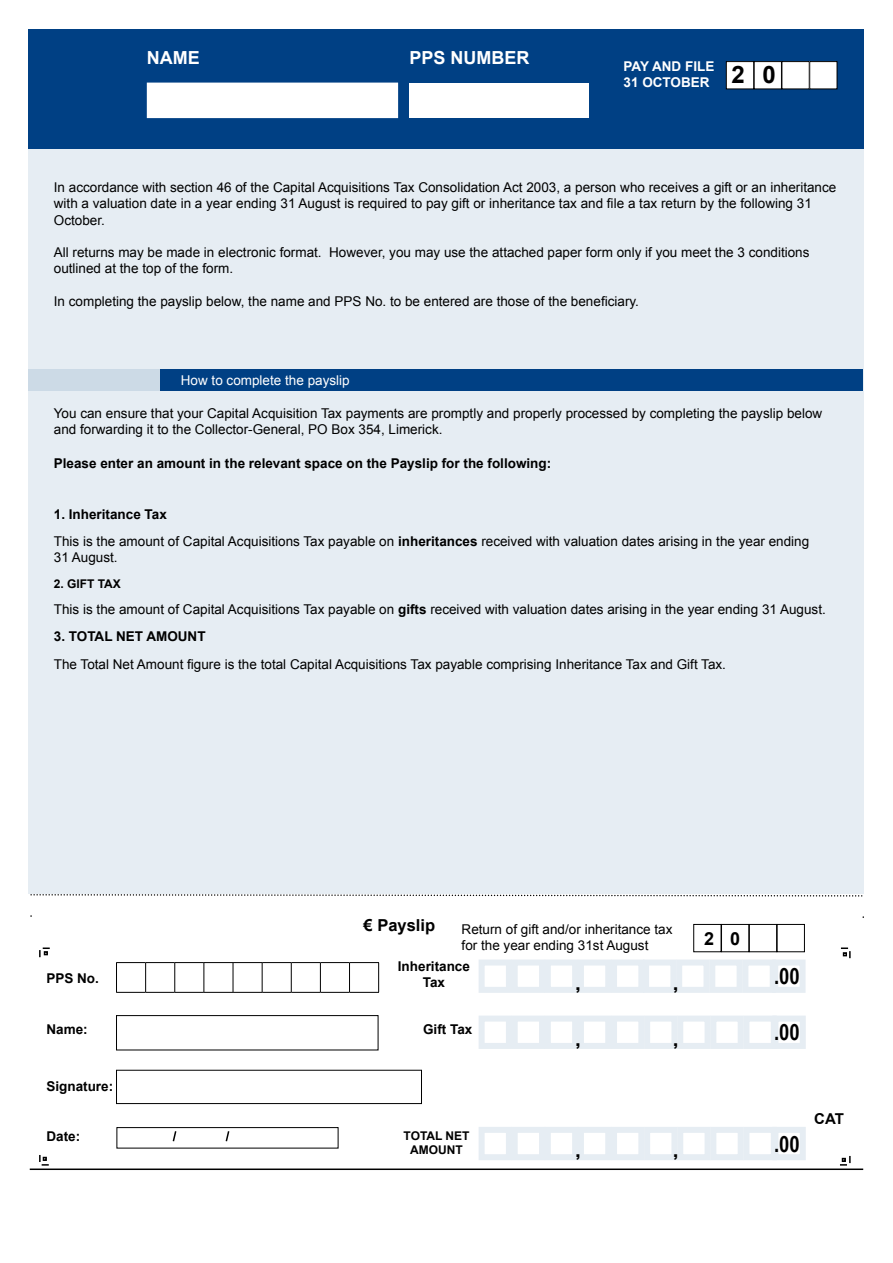
<style>
.page{position:relative;width:893px;height:1263px;background:#fff}
.page>*{position:absolute;margin:0;border:0;box-sizing:border-box;transform-origin:0 0}
.t1{font:700 24px "Arial";color:#000}
.t2{font:700 22.5px "Arial Narrow";color:#000}
.t3{font:700 18px "Arial";color:#fff}
.t4{font:700 18px "Arial";color:#000}
.t5{font:700 16.5px "Arial";color:#000}
.t6{font:700 15px "Arial";color:#000}
.t7{font:13.5px/16.2px "Arial";color:#000}
.t8{font:700 13.5px/16.2px "Arial";color:#000;text-align:center}
.t9{font:13.5px "Arial";color:#fff}
.t10{font:700 13.5px/16.2px "Arial";color:#fff}
.t11{font:900 13.5px "Arial";color:#000}
.t12{font:700 12px/14.4px "Arial";color:#000;text-align:center}
.s1{font-weight:700}
</style>
<div class="page">
<div style="left:28px;top:30px;width:835px;height:119px;background:#004084"></div>
<div style="left:147px;top:83px;width:251px;height:35px;background:#fff"></div>
<div style="left:410px;top:83px;width:179px;height:34px;background:#fff"></div>
<svg style="left:31px;top:893px;width:832px;height:4px"></svg>
<div style="left:28px;top:149px;width:835px;height:744px;background:#e6edf3"></div>
<div style="left:160px;top:369px;width:703px;height:22px;background:#004084"></div>
<div style="left:479px;top:959px;width:33px;height:34px;border:6px solid #e6edf3"></div>
<div style="left:512px;top:959px;width:33px;height:34px;border:6px solid #e6edf3"></div>
<div style="left:611px;top:959px;width:33px;height:34px;border:6px solid #e6edf3"></div>
<div style="left:578px;top:959px;width:33px;height:34px;border:6px solid #e6edf3"></div>
<div style="left:643px;top:959px;width:33px;height:34px;border:6px solid #e6edf3"></div>
<div style="left:742px;top:959px;width:34px;height:34px;border:6px solid #e6edf3"></div>
<div style="left:709px;top:959px;width:34px;height:34px;border:6px solid #e6edf3"></div>
<div style="left:676px;top:959px;width:33px;height:34px;border:6px solid #e6edf3"></div>
<div style="left:693px;top:924px;width:28px;height:28px;border:1px solid #000"></div>
<div style="left:777px;top:924px;width:28px;height:28px;border:1px solid #000"></div>
<div style="left:749px;top:924px;width:28px;height:28px;border:1px solid #000"></div>
<div style="left:721px;top:924px;width:28px;height:28px;border:1px solid #000"></div>
<div style="left:810px;top:62px;width:27px;height:27px;background:#fff"></div>
<div style="left:809px;top:61px;width:28px;height:28px;border:1px solid #000"></div>
<div style="left:782px;top:62px;width:27px;height:27px;background:#fff"></div>
<div style="left:781px;top:61px;width:29px;height:28px;border:1px solid #000"></div>
<div style="left:754px;top:62px;width:27px;height:27px;background:#fff"></div>
<div style="left:754px;top:61px;width:28px;height:28px;border:1px solid #000"></div>
<div style="left:479px;top:1015px;width:33px;height:34px;border:6px solid #e6edf3"></div>
<div style="left:512px;top:1015px;width:33px;height:34px;border:6px solid #e6edf3"></div>
<div style="left:611px;top:1015px;width:33px;height:34px;border:6px solid #e6edf3"></div>
<div style="left:578px;top:1015px;width:33px;height:34px;border:6px solid #e6edf3"></div>
<div style="left:545px;top:1015px;width:33px;height:34px;border:6px solid #e6edf3"></div>
<div style="left:644px;top:1015px;width:33px;height:34px;border:6px solid #e6edf3"></div>
<div style="left:743px;top:1015px;width:34px;height:34px;border:6px solid #e6edf3"></div>
<div style="left:710px;top:1015px;width:34px;height:34px;border:6px solid #e6edf3"></div>
<div style="left:677px;top:1015px;width:34px;height:34px;border:6px solid #e6edf3"></div>
<div style="left:479px;top:1127px;width:33px;height:33px;border:6px solid #e6edf3"></div>
<div style="left:512px;top:1127px;width:33px;height:33px;border:6px solid #e6edf3"></div>
<div style="left:611px;top:1127px;width:33px;height:33px;border:6px solid #e6edf3"></div>
<div style="left:578px;top:1127px;width:33px;height:33px;border:6px solid #e6edf3"></div>
<div style="left:545px;top:1127px;width:33px;height:33px;border:6px solid #e6edf3"></div>
<div style="left:644px;top:1127px;width:33px;height:33px;border:6px solid #e6edf3"></div>
<div style="left:743px;top:1127px;width:34px;height:33px;border:6px solid #e6edf3"></div>
<div style="left:710px;top:1127px;width:34px;height:33px;border:6px solid #e6edf3"></div>
<div style="left:677px;top:1127px;width:34px;height:33px;border:6px solid #e6edf3"></div>
<div style="left:772px;top:959px;width:33px;height:34px;border:6px solid #e6edf3"></div>
<div style="left:772px;top:1127px;width:34px;height:33px;border:6px solid #e6edf3"></div>
<div style="left:772px;top:1015px;width:34px;height:34px;border:6px solid #e6edf3"></div>
<div style="left:545px;top:959px;width:33px;height:34px;border:6px solid #e6edf3"></div>
<svg style="left:841px;top:947px;width:10px;height:11px"></svg>
<svg style="left:39px;top:1155px;width:10px;height:10px"></svg>
<svg style="left:39px;top:947px;width:11px;height:10px"></svg>
<svg style="left:840px;top:1156px;width:11px;height:9px"></svg>
<hr style="left:30px;top:1168px;width:833px;height:2px;background:#000">
<div style="left:726px;top:62px;width:28px;height:27px;background:#fff"></div>
<div style="left:726px;top:61px;width:28px;height:28px;border:1px solid #000"></div>
<div style="left:116px;top:1015px;width:262px;height:35px;border:1px solid #000"></div>
<div style="left:116px;top:1070px;width:306px;height:34px;border:1px solid #000"></div>
<div style="left:117px;top:1127px;width:221px;height:21px;border:1px solid #000"></div>
<svg style="left:172px;top:1131px;width:5px;height:11px"></svg>
<svg style="left:225px;top:1131px;width:5px;height:11px"></svg>
<hr style="left:116px;top:962px;width:30px;height:1px;background:#000">
<svg style="left:116px;top:963px;width:1px;height:29px"></svg>
<hr style="left:320px;top:962px;width:30px;height:1px;background:#000">
<hr style="left:116px;top:992px;width:30px;height:1px;background:#000">
<svg style="left:145px;top:962px;width:176px;height:31px"></svg>
<hr style="left:320px;top:992px;width:30px;height:1px;background:#000">
<svg style="left:349px;top:962px;width:30px;height:31px"></svg>
<div style="left:28px;top:369px;width:132px;height:22px;background:#ccdae6"></div>
<h3 class="t3" style="left:147px;top:46px;width:54px">NAME</h3>
<h3 class="t3" style="left:410px;top:46px;width:122px">PPS NUMBER</h3>
<p class="t10" style="left:624px;top:59px;width:92px">PAY AND FILE<br>31 OCTOBER</p>
<h1 class="t1" style="left:731px;top:59px;width:15px">2</h1>
<h1 class="t1" style="left:763px;top:59px;width:15px">0</h1>
<p class="t7" style="left:54px;top:179px;width:784px">In accordance with section 46 of the Capital Acquisitions Tax Consolidation Act 2003, a person who receives a gift or an inheritance with a valuation date in a year ending 31 August is required to pay gift or inheritance tax and file a tax return by the following 31<br>October.</p>
<p class="t7" style="left:54px;top:244px;width:757px">All returns may be made in electronic format. However, you may use the attached paper form only if you meet the 3 conditions outlined at the top of the form.</p>
<p class="t7" style="left:54px;top:293px;width:587px">In completing the payslip below, the name and PPS No. to be entered are those of the beneficiary.</p>
<p class="t9" style="left:181px;top:371px;width:170px">How to complete the payslip</p>
<p class="t7" style="left:54px;top:405px;width:770px">You can ensure that your Capital Acquisition Tax payments are promptly and properly processed by completing the payslip below and forwarding it to the Collector-General, PO Box 354, Limerick.</p>
<p class="t8" style="left:54px;top:456px;width:499px">Please enter an amount in the relevant space on the Payslip for the following:</p>
<p class="t7" style="left:54px;top:502px;width:757px;line-height:26.1px"><span class="s1">1. Inheritance Tax<br></span>This is the amount of Capital Acquisitions Tax payable on <span class="s1">inheritances</span> received with valuation dates arising in the year ending</p>
<p class="t7" style="left:54px;top:549px;width:65px">31 August.</p>
<p class="t7" style="left:54px;top:601px;width:773px">This is the amount of Capital Acquisitions Tax payable on <span class="s1">gifts</span> received with valuation dates arising in the year ending 31 August.</p>
<p class="t8" style="left:54px;top:629px;width:153px">3. TOTAL NET AMOUNT</p>
<p class="t7" style="left:54px;top:656px;width:674px">The Total Net Amount figure is the total Capital Acquisitions Tax payable comprising Inheritance Tax and Gift Tax.</p>
<p class="t12" style="left:54px;top:577px;width:69px">2. GIFT TAX</p>
<p class="t8" style="left:46px;top:970px;width:54px">PPS No.</p>
<p class="t8" style="left:46px;top:1022px;width:43px">Name:</p>
<p class="t8" style="left:46px;top:1078px;width:68px">Signature:</p>
<p class="t8" style="left:46px;top:1128px;width:35px">Date:</p>
<p class="t5" style="left:364px;top:914px;width:73px">€ Payslip</p>
<p class="t7" style="left:462px;top:921px;width:212px">Return of gift and/or inheritance tax for the year ending 31st August</p>
<h3 class="t4" style="left:704px;top:927px;width:12px">2</h3>
<p class="t8" style="left:398px;top:958px;width:74px">Inheritance<br>Tax</p>
<p class="t8" style="left:423px;top:1022px;width:51px">Gift Tax</p>
<p class="t11" style="left:576px;top:975px;width:6px">,</p>
<p class="t11" style="left:674px;top:975px;width:6px">,</p>
<p class="t11" style="left:576px;top:1031px;width:6px">,</p>
<p class="t11" style="left:674px;top:1031px;width:6px">,</p>
<h3 class="t4" style="left:730px;top:927px;width:12px">0</h3>
<p class="t12" style="left:404px;top:1129px;width:68px">TOTAL NET<br>AMOUNT</p>
<p class="t11" style="left:576px;top:1142px;width:6px">,</p>
<p class="t11" style="left:674px;top:1142px;width:6px">,</p>
<h2 class="t2" style="left:774px;top:959px;width:27px">.00</h2>
<h2 class="t2" style="left:774px;top:1015px;width:27px">.00</h2>
<h2 class="t2" style="left:774px;top:1127px;width:27px">.00</h2>
<p class="t6" style="left:814px;top:1109px;width:31px">CAT</p>
</div>
